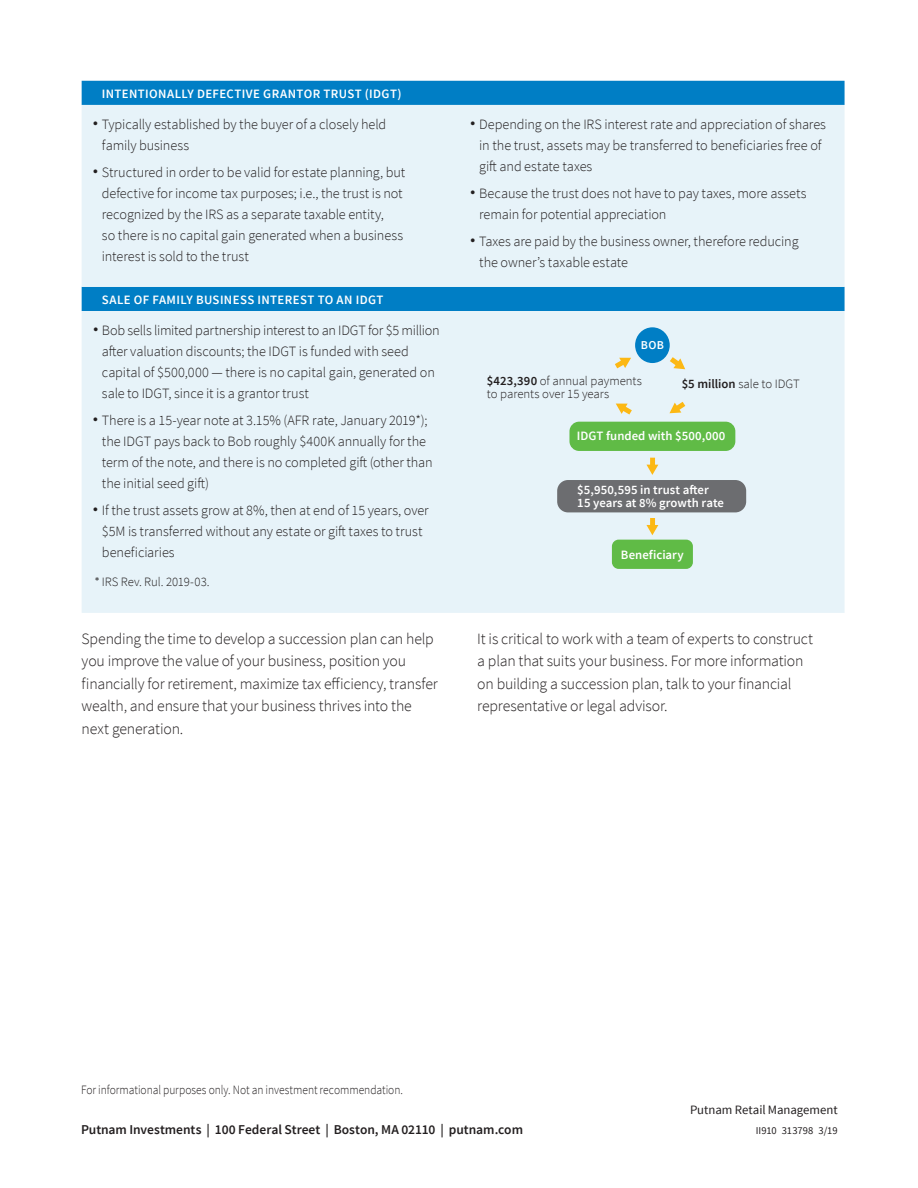
<style>
.page{position:relative;width:918px;height:1188px;background:#fff}
.page>*{position:absolute;margin:0;border:0;box-sizing:border-box;transform-origin:0 0}
.Body{font:300 15.75px/22.5px "Source Sans Pro";letter-spacing:-.01em;color:#231f20}
.t1{font:300 14.25px/21px "Source Sans Pro";letter-spacing:-.005em;color:#231f20}
.Source_address{font:600 13.5px "Source Sans Pro";letter-spacing:-.005em;color:#231f20}
.Table_head{font:600 12.75px "Source Sans Pro";letter-spacing:.02em;color:#fff}
.Body-2{font:300 12.75px/13.5px "Source Sans Pro";letter-spacing:-.005em;color:#231f20}
.Body-3{font:300 12.75px "Source Sans Pro";letter-spacing:-.005em;color:#231f20;scale:.9 1}
.Table_head-2{font:600 12.75px/13.5px "Source Sans Pro";color:#fff}
.t2{font:12.75px "Source Sans Pro";letter-spacing:-.005em;color:#231f20}
.t3{font:600 12px "Source Sans Pro";color:#fff}
.Back_Cover_Job{font:10.5px "Source Sans Pro";letter-spacing:.005em;color:#231f20}
.s1{font-weight:600}
</style>
<div class="page">
<div style="left:82px;top:81px;width:763px;height:230px;background:#007ec5"></div>
<div style="left:82px;top:105px;width:763px;height:182px;background:#e7f3f9"></div>
<div style="left:82px;top:311px;width:763px;height:302px;background:#e7f3f9"></div>
<div style="left:569px;top:422px;width:166px;height:29px;background:#60bb46;border-radius:10px"></div>
<div style="left:557px;top:480px;width:189px;height:32px;background:#6c6d70;border-radius:11px"></div>
<div style="left:612px;top:540px;width:81px;height:29px;background:#60bb46;border-radius:7px"></div>
<svg style="left:615px;top:358px;width:16px;height:10px"></svg>
<svg style="left:616px;top:404px;width:16px;height:11px"></svg>
<svg style="left:670px;top:357px;width:15px;height:12px"></svg>
<div style="left:650px;top:458px;width:5px;height:8px;background:#fcb814"></div>
<svg style="left:646px;top:465px;width:12px;height:10px"></svg>
<div style="left:650px;top:518px;width:5px;height:9px;background:#fcb814"></div>
<svg style="left:646px;top:525px;width:12px;height:10px"></svg>
<svg style="left:669px;top:402px;width:16px;height:11px"></svg>
<div style="left:635px;top:327px;width:35px;height:36px;background:#007ec5;border-radius:50%"></div>
<svg style="left:96px;top:577px;width:3px;height:4px"></svg>
<p class="Table_head" style="left:102px;top:85px;width:301px">INTENTIONALLY DEFECTIVE GRANTOR TRUST (IDGT)</p>
<p class="t1" style="left:102px;top:114px;width:286px">Typically established by the buyer of a closely held</p>
<p class="t1" style="left:102px;top:114px;width:89px">•<br>family business</p>
<p class="t1" style="left:102px;top:162px;width:305px">Structured in order to be valid for estate planning, but</p>
<p class="t1" style="left:102px;top:162px;width:303px">•<br>defective for income tax purposes; i.e., the trust is not recognized by the IRS as a separate taxable entity,<br>so there is no capital gain generated when a business interest is sold to the trust</p>
<p class="Table_head" style="left:102px;top:291px;width:283px">SALE OF FAMILY BUSINESS INTEREST TO AN IDGT</p>
<p class="t1" style="left:102px;top:320px;width:339px">Bob sells limited partnership interest to an IDGT for $5 million</p>
<p class="t1" style="left:102px;top:320px;width:335px">•<br>after valuation discounts; the IDGT is funded with seed capital of $500,000 — there is no capital gain, generated on sale to IDGT, since it is a grantor trust</p>
<p class="t1" style="left:102px;top:410px;width:327px">There is a 15-year note at 3.15% (AFR rate, January 2019*);</p>
<p class="t1" style="left:102px;top:410px;width:332px">•<br>the IDGT pays back to Bob roughly $400K annually for the term of the note, and there is no completed gift (other than the initial seed gift)</p>
<p class="t1" style="left:102px;top:500px;width:328px">If the trust assets grow at 8%, then at end of 15 years, over</p>
<p class="t1" style="left:102px;top:500px;width:322px">•<br>$5M is transferred without any estate or gift taxes to trust beneficiaries</p>
<p class="Body-2" style="left:102px;top:575px;width:109px">IRS Rev. Rul. 2019-03.</p>
<p class="t1" style="left:479px;top:114px;width:348px">Depending on the IRS interest rate and appreciation of shares</p>
<p class="t1" style="left:479px;top:114px;width:344px">•<br>in the trust, assets may be transferred to beneficiaries free of gift and estate taxes</p>
<p class="t1" style="left:479px;top:183px;width:329px">Because the trust does not have to pay taxes, more assets</p>
<p class="t1" style="left:479px;top:183px;width:189px">•<br>remain for potential appreciation</p>
<p class="t1" style="left:479px;top:230px;width:321px">Taxes are paid by the business owner, therefore reducing</p>
<p class="t1" style="left:479px;top:230px;width:150px">•<br>the owner’s taxable estate</p>
<p class="t3" style="left:641px;top:338px;width:24px">BOB</p>
<p class="Body-2" style="left:487px;top:374px;width:157px"><span class="s1">$423,390</span> of annual payments to parents over 15 years</p>
<p class="Body-2" style="left:682px;top:377px;width:120px"><span class="s1">$5 million</span> sale to IDGT</p>
<p class="Table_head" style="left:577px;top:427px;width:150px">IDGT funded with $500,000</p>
<p class="Table_head-2" style="left:577px;top:483px;width:148px">$5,950,595 in trust after<br>15 years at 8% growth rate</p>
<p class="Table_head-2" style="left:621px;top:548px;width:64px">Beneficiary</p>
<p class="Body" style="left:82px;top:628px;width:358px">Spending the time to develop a succession plan can help you improve the value of your business, position you financially for retirement, maximize tax efficiency, transfer wealth, and ensure that your business thrives into the next generation.</p>
<p class="Body" style="left:477px;top:628px;width:337px">It is critical to work with a team of experts to construct a plan that suits your business. For more information on building a succession plan, talk to your financial representative or legal advisor.</p>
<p class="Body-3" style="left:81px;top:1082px;width:359px">For informational purposes only. Not an investment recommendation.</p>
<p class="t2" style="left:690px;top:1102px;width:149px">Putnam Retail Management</p>
<p class="Source_address" style="left:81px;top:1121px;width:444px">Putnam Investments | 100 Federal Street | Boston, MA 02110 | putnam.com</p>
<p class="Back_Cover_Job" style="left:756px;top:1124px;width:83px">II910 313798 3/19</p>
</div>
